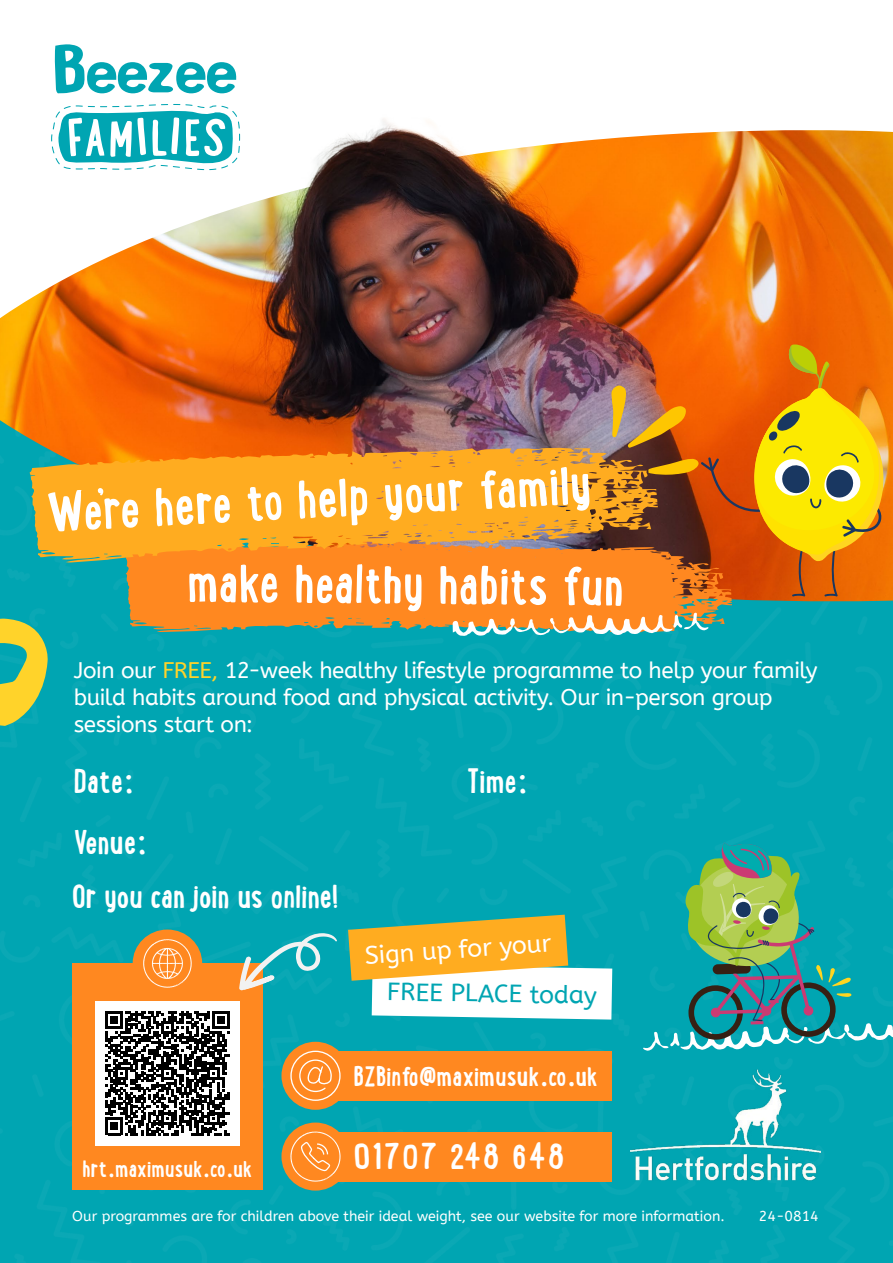
<style>
.page{position:relative;width:893px;height:1263px;background:#fff}
.page>*{position:absolute;margin:0;border:0;box-sizing:border-box;transform-origin:0 0}
.t1{font:700 60px "Lunch Box";color:#fff}
.t2{font:700 39px "Lunch Box";letter-spacing:.05em;color:#fff}
.t3{font:700 36px "Lunch Box";color:#fff}
.t4{font:700 30px "Lunch Box";color:#fff}
.t5{font:700 25.5px "Lunch Box";color:#fff}
.t6{font:24.9px "A Bee Zee";color:#00a5b2}
.t7{font:24.9px "A Bee Zee";color:#fff}
.t8{font:22.5px/27px "A Bee Zee";letter-spacing:-.02em;color:#fff}
.t9{font:14.25px "A Bee Zee";color:#fff}
.s1{color:#ffd32a}
</style>
<div class="page">
<img style="left:0;top:420px;width:893px;height:843px">
<svg style="left:0;top:616px;width:48px;height:110px;background:#96c062"></svg>
<img style="left:631px;top:1066px;width:190px;height:116px">
<div style="left:315px;top:1051px;width:296px;height:49px;background:#ff8820"></div>
<div style="left:281px;top:1042px;width:68px;height:68px;background:#ff8820;border-radius:50%"></div>
<svg style="left:290px;top:1050px;width:51px;height:51px"></svg>
<div style="left:315px;top:1132px;width:296px;height:49px;background:#ff8820"></div>
<div style="left:281px;top:1122px;width:68px;height:68px;background:#ff8820;border-radius:50%"></div>
<svg style="left:290px;top:1131px;width:51px;height:51px"></svg>
<img style="left:0;top:44px;width:893px;height:342px">
<svg style="left:125px;top:563px;width:177px;height:69px;background:#e88a2c"></svg>
<svg style="left:30px;top:447px;width:272px;height:116px;background:#f1a324"></svg>
<div style="left:72px;top:963px;width:191px;height:227px;background:#ff8820"></div>
<div style="left:133px;top:929px;width:69px;height:68px;background:#ff8820;border-radius:50%"></div>
<svg style="left:143px;top:939px;width:49px;height:49px"></svg>
<div style="left:95px;top:1001px;width:145px;height:144px;background:#fff"></div>
<svg style="left:105px;top:1011px;width:125px;height:124px"></svg>
<svg style="left:239px;top:933px;width:98px;height:58px;background:#3db2b7"></svg>
<img style="left:302px;top:343px;width:591px;height:293px">
<svg style="left:643px;top:842px;width:250px;height:209px;background:#2fa498"></svg>
<svg style="left:348px;top:915px;width:264px;height:104px"></svg>
<h1 class="t1" style="left:45px;top:472px;width:546px;rotate:-3deg">We’re here to help your family</h1>
<h1 class="t1" style="left:188px;top:540px;width:439px;rotate:1deg">make healthy habits fun</h1>
<p class="t8" style="left:74px;top:657px;width:745px">Join our <span class="s1">FREE,</span> 12-week healthy lifestyle programme to help your family build habits around food and physical activity. Our in-person group sessions start on:</p>
<h3 class="t3" style="left:74px;top:757px;width:62px">Date:</h3>
<h3 class="t3" style="left:467px;top:757px;width:63px">Time:</h3>
<h3 class="t3" style="left:74px;top:818px;width:76px">Venue:</h3>
<h3 class="t3" style="left:72px;top:871px;width:268px">Or you can join us online!</h3>
<p class="t7" style="left:364px;top:941px;width:189px;rotate:-4deg">Sign up for your</p>
<p class="t6" style="left:387px;top:977px;width:211px;rotate:1deg">FREE PLACE today</p>
<h3 class="t4" style="left:354px;top:1056px;width:246px">BZBinfo@maximusuk.co.uk</h3>
<h2 class="t2" style="left:354px;top:1130px;width:212px">01707 248 648</h2>
<p class="t5" style="left:83px;top:1151px;width:171px">hrt.maximusuk.co.uk</p>
<p class="t9" style="left:72px;top:1207px;width:654px">Our programmes are for children above their ideal weight, see our website for more information.</p>
<p class="t9" style="left:759px;top:1207px;width:61px">24-0814</p>
</div>
